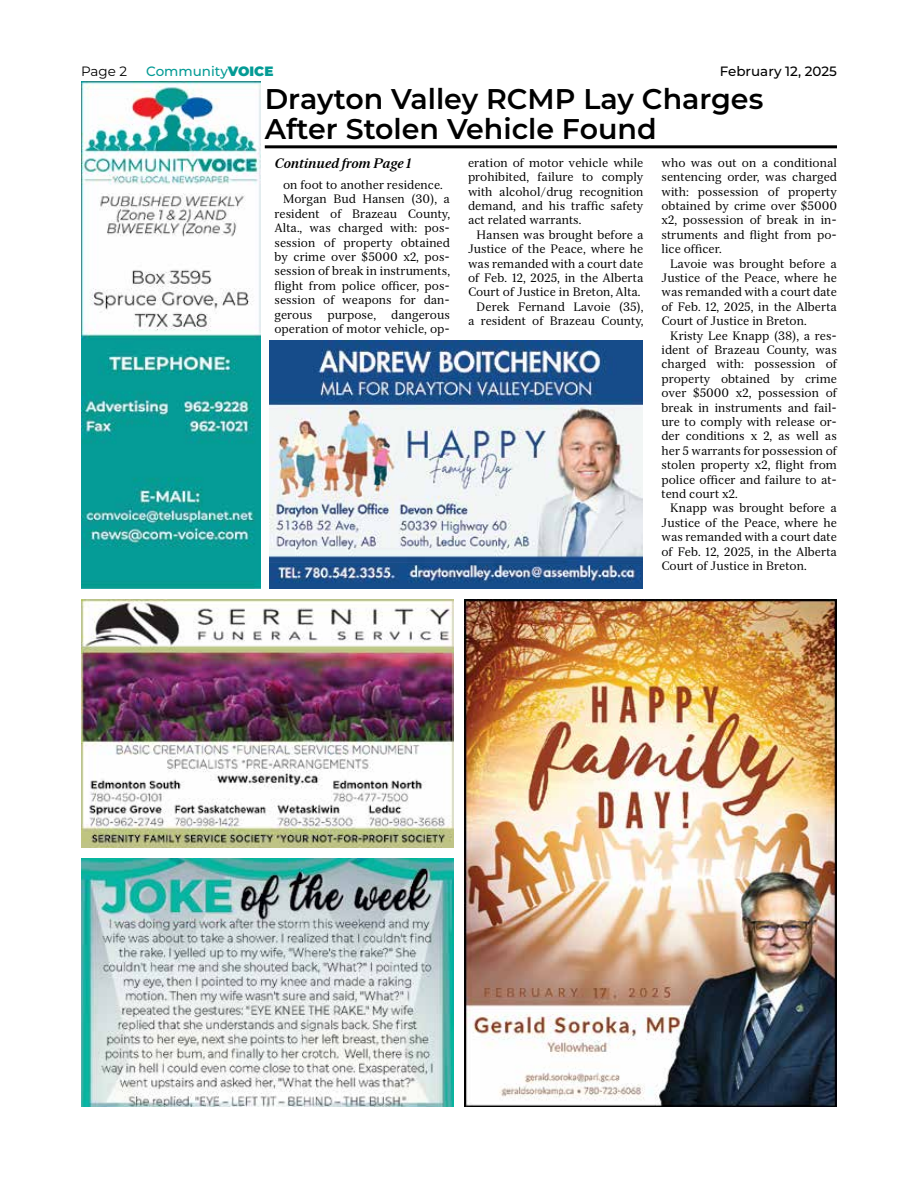
<style>
.page{position:relative;width:918px;height:1188px;background:#fff}
.page>*{position:absolute;margin:0;border:0;box-sizing:border-box;transform-origin:0 0}
.t1{font:600 28.5px/30px "Montserrat";color:#000}
.t2{font:italic 700 13.5px "Serif 12 Beta";color:#000}
.t3{font:500 13.5px "Montserrat";color:#000}
.t4{font:500 13.5px "Montserrat";color:#049b95}
.t5{font:13.5px "Montserrat";color:#000}
.t6{font:12px/14.4px "Serif 12 Beta";color:#000;text-align:justify}
.s1{font-weight:900}
</style>
<div class="page">
<hr style="left:265px;top:145px;width:572px;height:3px;background:#000">
<img style="left:81px;top:81px;width:179px;height:508px">
<img style="left:81px;top:859px;width:373px;height:248px">
<img style="left:81px;top:599px;width:373px;height:249px">
<img style="left:464px;top:599px;width:373px;height:508px">
<img style="left:269px;top:340px;width:373px;height:249px">
<p class="t5" style="left:81px;top:62px;width:48px">Page 2</p>
<p class="t4" style="left:146px;top:62px;width:129px">Community<span class="s1">VOICE</span></p>
<h1 class="t1" style="left:265px;top:82px;width:500px">Drayton Valley RCMP Lay Charges<br>After Stolen Vehicle Found</h1>
<p class="t2" style="left:274px;top:155px;width:138px">Continued from Page 1</p>
<p class="t6" style="left:283px;top:178px;width:161px">on foot to another residence.</p>
<p class="t6" style="left:283px;top:192px;width:168px">Morgan Bud Hansen (30), a</p>
<p class="t6" style="left:275px;top:207px;width:177px">resident of Brazeau County,</p>
<p class="t6" style="left:275px;top:221px;width:177px">Alta., was charged with: pos-</p>
<p class="t6" style="left:274px;top:235px;width:177px">session of property obtained</p>
<p class="t6" style="left:274px;top:250px;width:177px">by crime over $5000 x2, pos-</p>
<p class="t6" style="left:274px;top:264px;width:177px">session of break in instruments,</p>
<p class="t6" style="left:274px;top:279px;width:177px">flight from police officer, pos-</p>
<p class="t6" style="left:274px;top:293px;width:177px">session of weapons for dan-</p>
<p class="t6" style="left:274px;top:307px;width:39px">gerous</p>
<p class="t6" style="left:328px;top:307px;width:50px">purpose,</p>
<p class="t3" style="left:720px;top:62px;width:119px">February 12, 2025</p>
<p class="t6" style="left:468px;top:155px;width:177px">eration of motor vehicle while prohibited, failure to comply with alcohol/drug recognition demand, and his traffic safety act related warrants.</p>
<p class="t6" style="left:468px;top:227px;width:177px;text-align:right">Hansen was brought before a<br>Justice of the Peace, where he was remanded with a court date of Feb. 12, 2025, in the Alberta<br>Court of Justice in Breton, Alta.<br>Derek Fernand Lavoie (35), a resident of Brazeau County,</p>
<p class="t6" style="left:662px;top:155px;width:177px">who was out on a conditional sentencing order, was charged with: possession of property obtained by crime over $5000 x2, possession of break in in&shy;struments and flight from po&shy;lice officer.</p>
<p class="t6" style="left:662px;top:256px;width:177px;text-indent:9px">Lavoie was brought before a Justice of the Peace, where he was remanded with a court date of Feb. 12, 2025, in the Alberta Court of Justice in Breton.</p>
<p class="t6" style="left:662px;top:328px;width:177px;text-indent:9px">Kristy Lee Knapp (38), a res&shy;ident of Brazeau County, was charged with: possession of property obtained by crime over $5000 x2, possession of break in instruments and fail&shy;ure to comply with release or&shy;der conditions x 2, as well as her 5 warrants for possession of stolen property x2, flight from police officer and failure to at&shy;tend court x2.</p>
<p class="t6" style="left:662px;top:501px;width:177px;text-indent:9px">Knapp was brought before a Justice of the Peace, where he was remanded with a court date of Feb. 12, 2025, in the Alberta Court of Justice in Breton.</p>
<p class="t6" style="left:274px;top:307px;width:177px;text-align:right">dangerous<br>operation of motor vehicle, op-</p>
</div>
